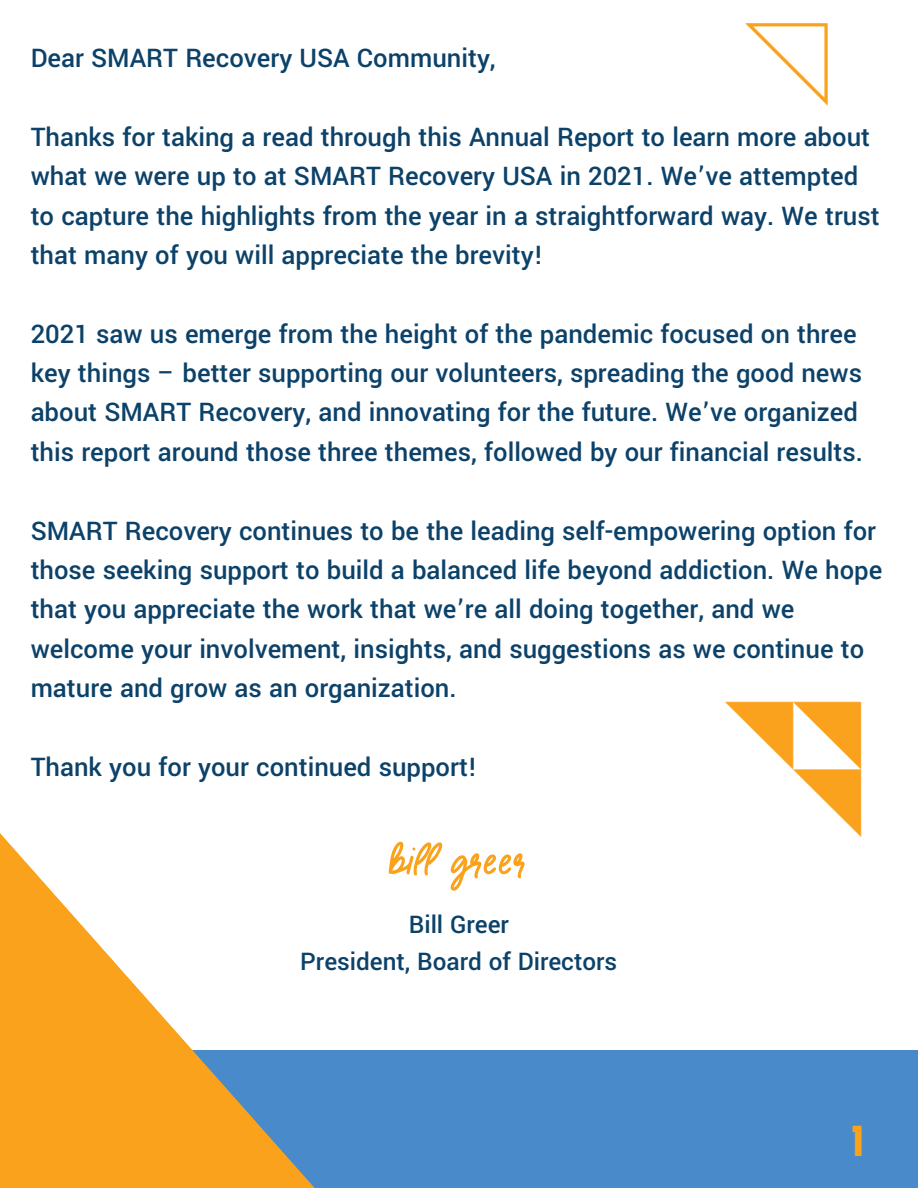
<style>
.page{position:relative;width:918px;height:1188px;background:#fff}
.page>*{position:absolute;margin:0;border:0;box-sizing:border-box;transform-origin:0 0}
.t1{font:60px "Palmer Lake Script";color:#faa21b}
.t2{font:700 45px "Josefin Sans";color:#faa21b}
.t3{font:500 28.5px/39.3px "Yantramanav";color:#0c4269}
.t4{font:500 27px/37.2px "Yantramanav";color:#0c4269;text-align:center}
</style>
<div class="page">
<div style="left:0;top:1050px;width:918px;height:138px;background:#498bca"></div>
<img style="left:725px;top:701px;width:137px;height:136px">
<img style="left:745px;top:23px;width:83px;height:83px">
<svg style="left:0;top:833px;width:315px;height:355px;fill:#faa21b"></svg>
<p class="t3" style="left:31px;top:39px;width:467px">Dear SMART Recovery USA Community,</p>
<p class="t3" style="left:31px;top:118px;width:850px">Thanks for taking a read through this Annual Report to learn more about what we were up to at SMART Recovery USA in 2021. We’ve attempted to capture the highlights from the year in a straightforward way. We trust that many of you will appreciate the brevity!</p>
<p class="t3" style="left:31px;top:315px;width:834px">2021 saw us emerge from the height of the pandemic focused on three key things – better supporting our volunteers, spreading the good news about SMART Recovery, and innovating for the future. We’ve organized this report around those three themes, followed by our financial results.</p>
<p class="t3" style="left:31px;top:512px;width:853px">SMART Recovery continues to be the leading self-empowering option for those seeking support to build a balanced life beyond addiction. We hope that you appreciate the work that we’re all doing together, and we welcome your involvement, insights, and suggestions as we continue to mature and grow as an organization.</p>
<p class="t3" style="left:31px;top:748px;width:448px">Thank you for your continued support!</p>
<h1 class="t1" style="left:390px;top:821px;width:139px">Bill Greer</h1>
<p class="t4" style="left:300px;top:906px;width:318px">Bill Greer<br>President, Board of Directors</p>
<h2 class="t2" style="left:851px;top:1122px;width:17px">1</h2>
</div>
